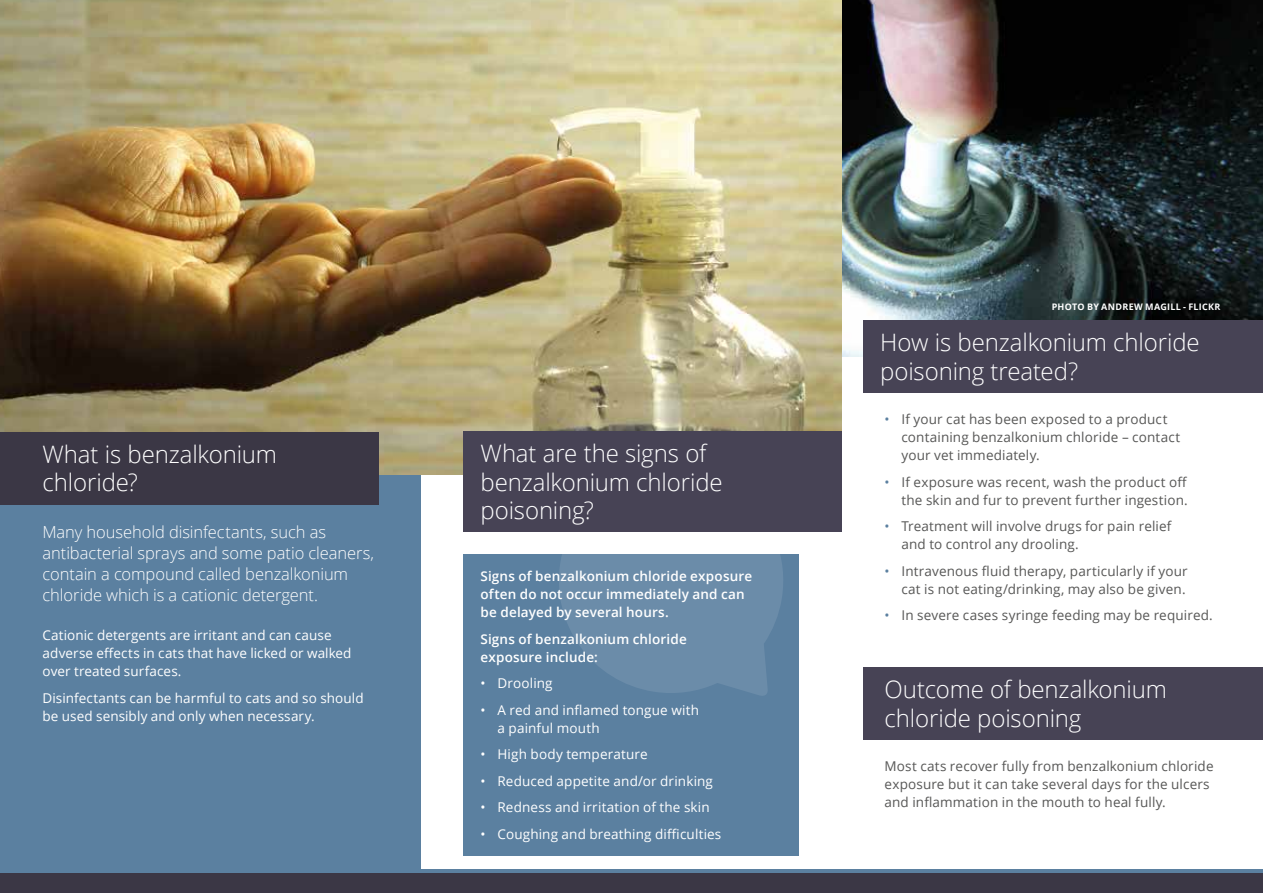
<style>
.page{position:relative;width:1263px;height:893px;background:#fff}
.page>*{position:absolute;margin:0;border:0;box-sizing:border-box;transform-origin:0 0}
.t1{font:300 24px/28.5px "Open Sans";letter-spacing:-.005em;color:#fff}
.t2{font:300 16.5px/21px "Open Sans";letter-spacing:-.005em;color:#fff}
.t3{font:13.5px/18px "Open Sans";letter-spacing:.01em;color:#575756}
.t4{font:13.5px/18px "Open Sans";letter-spacing:.01em;color:#fff}
.t5{font:600 13.5px/18px "Open Sans";letter-spacing:.01em;color:#fff}
.t6{font:700 9px "Open Sans";letter-spacing:.03em;color:#fff}
.s1{color:#5b80a0}
</style>
<div class="page">
<div style="left:0;top:474px;width:421px;height:410px;background:#5b80a0"></div>
<div style="left:463px;top:554px;width:336px;height:302px;background:linear-gradient(to right,#5c81a1,#6286a4)"></div>
<img style="left:0;top:0;width:842px;height:474px">
<img style="left:842px;top:0;width:421px;height:356px">
<div style="left:0;top:432px;width:378px;height:72px;background:#3b3745"></div>
<svg style="left:0;top:870px;width:1263px;height:4px;fill:#5b80a0"></svg>
<div style="left:0;top:874px;width:1263px;height:19px;background:#3b3745"></div>
<div style="left:463px;top:431px;width:379px;height:101px;background:#474355"></div>
<div style="left:863px;top:320px;width:400px;height:73px;background:#474355"></div>
<div style="left:863px;top:667px;width:400px;height:72px;background:#474355"></div>
<h1 class="t1" style="left:43px;top:439px;width:236px">What is benzalkonium chloride?</h1>
<p class="t2" style="left:43px;top:521px;width:333px">Many household disinfectants, such as antibacterial sprays and some patio cleaners, contain a compound called benzalkonium chloride which is a cationic detergent.</p>
<p class="t4" style="left:43px;top:626px;width:311px">Cationic detergents are irritant and can cause adverse effects in cats that have licked or walked over treated surfaces.</p>
<p class="t4" style="left:43px;top:689px;width:323px">Disinfectants can be harmful to cats and so should be used sensibly and only when necessary.</p>
<h1 class="t1" style="left:480px;top:439px;width:244px">What are the signs of benzalkonium chloride poisoning?</h1>
<p class="t5" style="left:480px;top:567px;width:273px">Signs of benzalkonium chloride exposure often do not occur immediately and can be delayed by several hours.</p>
<p class="t5" style="left:480px;top:630px;width:208px">Signs of benzalkonium chloride exposure include:</p>
<p class="t4" style="left:480px;top:674px;width:74px">• Drooling</p>
<p class="t4" style="left:497px;top:701px;width:203px;text-indent:-17px">• A red and inflamed tongue with a painful mouth</p>
<p class="t4" style="left:480px;top:745px;width:169px">• High body temperature</p>
<p class="t4" style="left:480px;top:772px;width:234px">• Reduced appetite and/or drinking</p>
<p class="t4" style="left:480px;top:798px;width:231px">• Redness and irritation of the skin</p>
<p class="t4" style="left:480px;top:825px;width:242px">• Coughing and breathing difficulties</p>
<p class="t6" style="left:1052px;top:300px;width:170px">PHOTO BY ANDREW MAGILL - FLICKR</p>
<h1 class="t1" style="left:880px;top:328px;width:321px">How is benzalkonium chloride poisoning treated?</h1>
<p class="t3" style="left:901px;top:410px;width:280px;text-indent:-17px"><span class="s1">•</span> If your cat has been exposed to a product containing benzalkonium chloride – contact your vet immediately.</p>
<p class="t3" style="left:884px;top:473px;width:305px;text-align:right"><span class="s1">•</span> If exposure was recent, wash the product off the skin and fur to prevent further ingestion.</p>
<p class="t3" style="left:901px;top:517px;width:271px;text-indent:-17px"><span class="s1">•</span> Treatment will involve drugs for pain relief and to control any drooling.</p>
<p class="t3" style="left:884px;top:562px;width:305px;text-align:right"><span class="s1">•</span> Intravenous fluid therapy, particularly if your cat is not eating/drinking, may also be given.</p>
<p class="t3" style="left:884px;top:606px;width:330px"><span class="s1">•</span> In severe cases syringe feeding may be required.</p>
<h1 class="t1" style="left:884px;top:675px;width:284px">Outcome of benzalkonium chloride poisoning</h1>
<p class="t3" style="left:884px;top:757px;width:331px">Most cats recover fully from benzalkonium chloride exposure but it can take several days for the ulcers and inflammation in the mouth to heal fully.</p>
</div>
